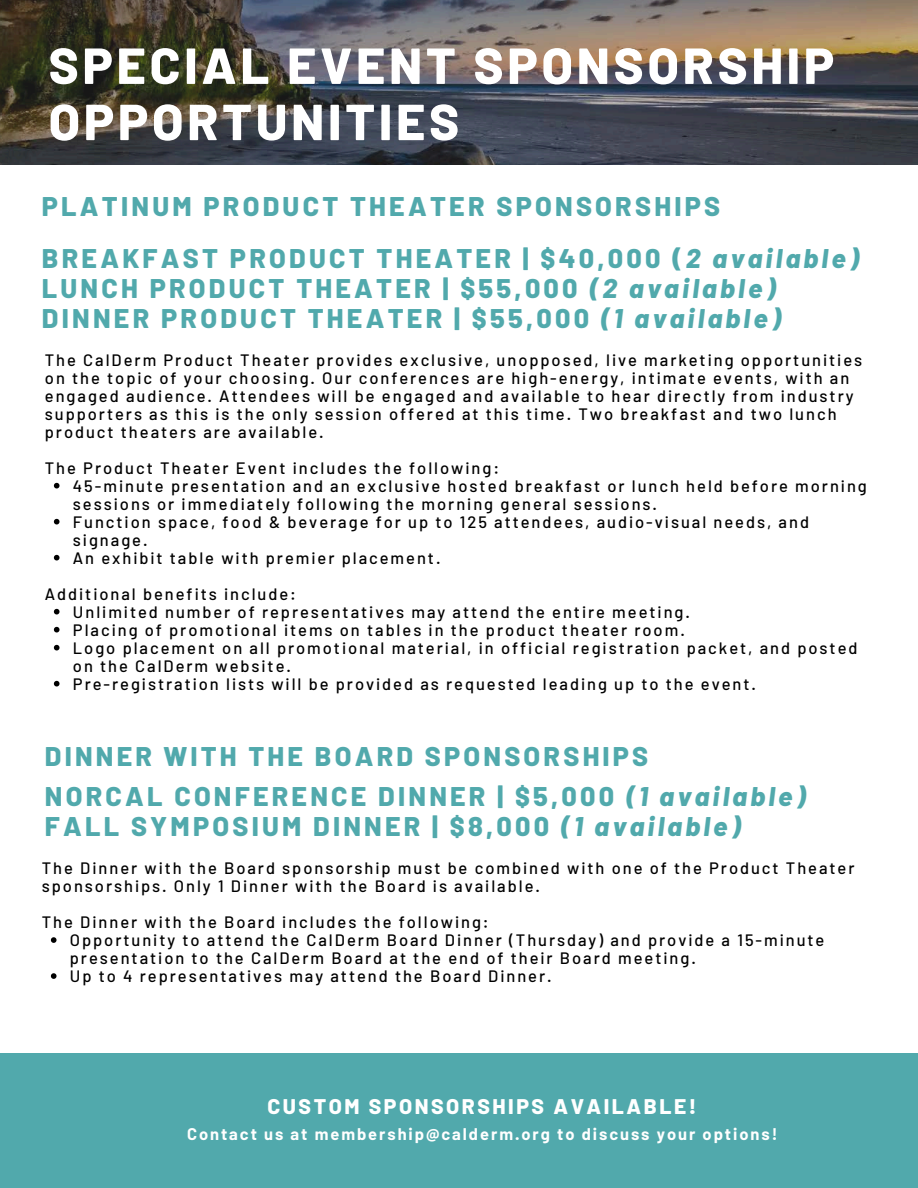
<style>
.page{position:relative;width:918px;height:1188px;background:#fff}
.page>*{position:absolute;margin:0;border:0;box-sizing:border-box;transform-origin:0 0}
.t1{font:800 50.7px/56.2px "Barlow";letter-spacing:.075em;color:#fff}
.t2{font:800 27px/30.2px "Barlow";letter-spacing:.12em;color:#51a9ac}
.t3{font:800 21.15px "Barlow";letter-spacing:.12em;color:#fff}
.t4{font:500 16.5px/18px "Barlow";letter-spacing:.12em;color:#000}
.t5{font:700 16.5px "Barlow";letter-spacing:.12em;color:#fff}
.s1{font-style:italic}
</style>
<div class="page">
<svg style="left:54px;top:483px;width:6px;height:5px"></svg>
<svg style="left:54px;top:519px;width:6px;height:5px"></svg>
<svg style="left:54px;top:555px;width:6px;height:5px"></svg>
<svg style="left:54px;top:609px;width:6px;height:5px"></svg>
<svg style="left:54px;top:627px;width:6px;height:5px"></svg>
<svg style="left:54px;top:645px;width:6px;height:5px"></svg>
<svg style="left:54px;top:681px;width:6px;height:5px"></svg>
<img style="left:0;top:0;width:918px;height:165px">
<div style="left:0;top:1054px;width:918px;height:134px;background:#51a9ac"></div>
<svg style="left:51px;top:937px;width:6px;height:6px"></svg>
<svg style="left:51px;top:973px;width:6px;height:6px"></svg>
<p class="t1" style="left:49px;top:36px;width:787px">SPECIAL EVENT SPONSORSHIP<br>OPPORTUNITIES</p>
<h1 class="t2" style="left:42px;top:190px;width:680px">PLATINUM PRODUCT THEATER SPONSORSHIPS</h1>
<h2 class="t2" style="left:42px;top:242px;width:819px">BREAKFAST PRODUCT THEATER | $40,000 (<span class="s1">2 available)<br></span>LUNCH PRODUCT THEATER | $55,000 <span class="s1">(2 available)</span></h2>
<h3 class="t2" style="left:42px;top:302px;width:741px">DINNER PRODUCT THEATER | $55,000 <span class="s1">(1 available)</span></h3>
<p class="t4" style="left:45px;top:350px;width:819px">The CalDerm Product Theater provides exclusive, unopposed, live marketing opportunities on the topic of your choosing. Our conferences are high-energy, intimate events, with an engaged audience. Attendees will be engaged and available to hear directly from industry supporters as this is the only session offered at this time. Two breakfast and two lunch product theaters are available.</p>
<h4 class="t4" style="left:45px;top:458px;width:456px">The Product Theater Event includes the following:</h4>
<h4 class="t4" style="left:73px;top:476px;width:795px">45-minute presentation and an exclusive hosted breakfast or lunch held before morning sessions or immediately following the morning general sessions.</h4>
<p class="t4" style="left:73px;top:512px;width:738px">Function space, food &amp; beverage for up to 125 attendees, audio-visual needs, and signage.</p>
<p class="t4" style="left:73px;top:548px;width:369px">An exhibit table with premier placement.</p>
<p class="t4" style="left:45px;top:584px;width:253px">Additional benefits include:</p>
<h4 class="t4" style="left:73px;top:602px;width:619px">Unlimited number of representatives may attend the entire meeting.</h4>
<p class="t4" style="left:73px;top:620px;width:613px">Placing of promotional items on tables in the product theater room.</p>
<p class="t4" style="left:73px;top:638px;width:786px">Logo placement on all promotional material, in official registration packet, and posted on the CalDerm website.</p>
<p class="t4" style="left:73px;top:674px;width:685px">Pre-registration lists will be provided as requested leading up to the event.</p>
<h2 class="t2" style="left:45px;top:735px;width:762px;line-height:40px">DINNER WITH THE BOARD SPONSORSHIPS<br>NORCAL CONFERENCE DINNER | $5,000 <span class="s1">(1 available)</span></h2>
<h2 class="t2" style="left:45px;top:810px;width:697px">FALL SYMPOSIUM DINNER | $8,000 <span class="s1">(1 available)</span></h2>
<h4 class="t4" style="left:42px;top:859px;width:814px">The Dinner with the Board sponsorship must be combined with one of the Product Theater sponsorships. Only 1 Dinner with the Board is available.</h4>
<p class="t4" style="left:42px;top:913px;width:448px">The Dinner with the Board includes the following:</p>
<p class="t4" style="left:70px;top:931px;width:756px">Opportunity to attend the CalDerm Board Dinner (Thursday) and provide a 15-minute presentation to the CalDerm Board at the end of their Board meeting.</p>
<h4 class="t4" style="left:70px;top:967px;width:483px">Up to 4 representatives may attend the Board Dinner.</h4>
<h4 class="t3" style="left:268px;top:1093px;width:430px">CUSTOM SPONSORSHIPS AVAILABLE!</h4>
<h4 class="t5" style="left:187px;top:1124px;width:592px">Contact us at membership@calderm.org to discuss your options!</h4>
</div>
